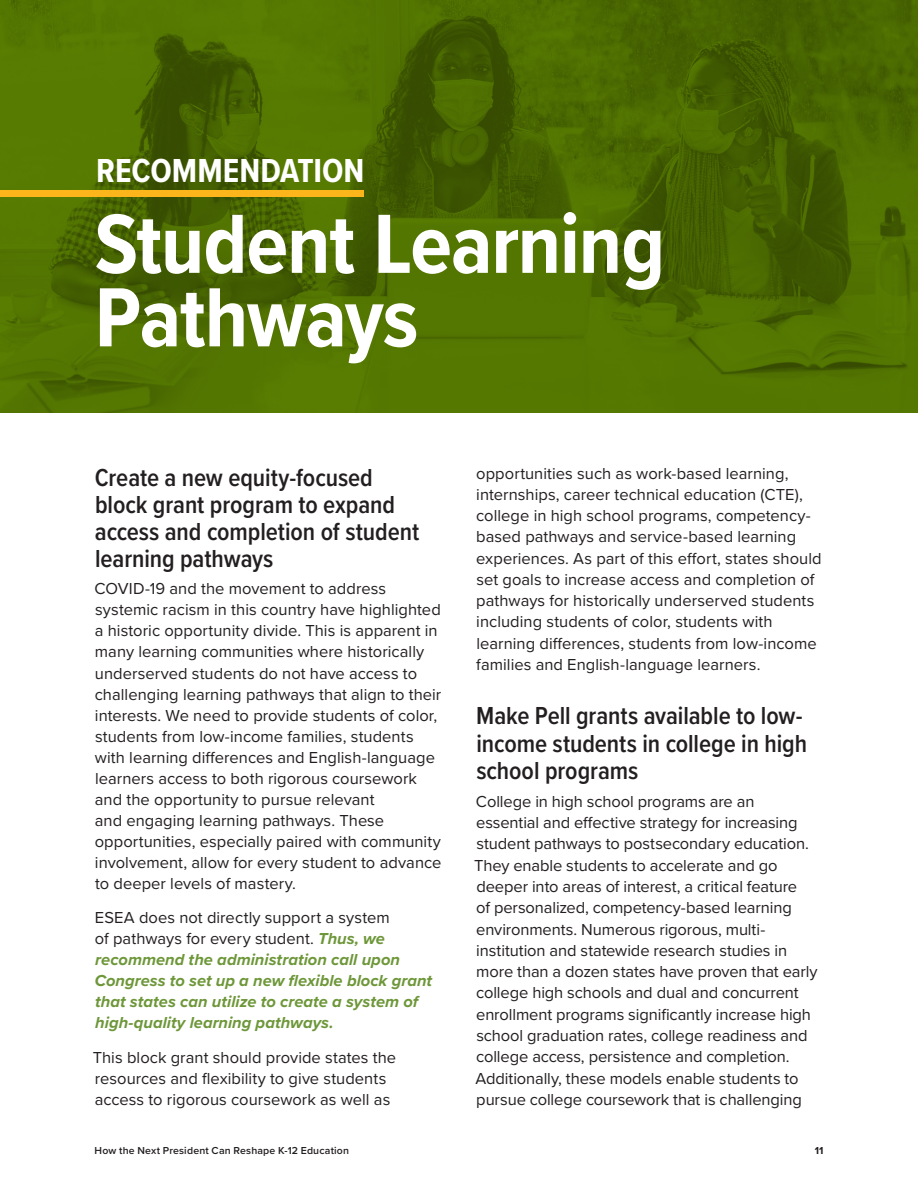
<style>
.page{position:relative;width:918px;height:1188px;background:#fff}
.page>*{position:absolute;margin:0;border:0;box-sizing:border-box;transform-origin:0 0}
.t1{font:700 87px/73.5px "Proxima Nova Cond";letter-spacing:-.015em;color:#fff}
.t2{font:700 34.5px "Proxima Nova Cond";color:#fff}
.t3{font:600 25.5px/27px "Proxima Nova Cond";letter-spacing:-.005em;color:#231f20}
.t4{font:16.5px/21.3px "Proxima Nova";color:#231f20}
.t5{font:italic 700 16.5px/21px "Proxima Nova";color:#6d9739}
.t6{font:600 10.5px "Proxima Nova";letter-spacing:.02em;color:#231f20}
.t7{font:700 10.5px "Proxima Nova";color:#231f20}
.s1{font-weight:400;font-style:normal;color:#231f20}
</style>
<div class="page">
<img style="left:0;top:0;width:918px;height:413px">
<div style="left:0;top:190px;width:364px;height:6px;background:#fcb61c"></div>
<h2 class="t2" style="left:96px;top:156px;width:270px">RECOMMENDATION</h2>
<h1 class="t1" style="left:95px;top:212px;width:572px">Student Learning<br>Pathways</h1>
<h3 class="t3" style="left:95px;top:465px;width:326px">Create a new equity-focused block grant program to expand access and completion of student learning pathways</h3>
<p class="t4" style="left:95px;top:579px;width:348px">COVID-19 and the movement to address systemic racism in this country have highlighted a historic opportunity divide. This is apparent in many learning communities where historically underserved students do not have access to challenging learning pathways that align to their interests. We need to provide students of color, students from low-income families, students with learning differences and English-language learners access to both rigorous coursework and the opportunity to pursue relevant<br>and engaging learning pathways. These opportunities, especially paired with community involvement, allow for every student to advance to deeper levels of mastery.</p>
<p class="t5" style="left:95px;top:908px;width:339px"><span class="s1">ESEA does not directly support a system<br>of pathways for every student.</span> Thus, we recommend the administration call upon Congress to set up a new flexible block grant that states can utilize to create a system of high-quality learning pathways.</p>
<p class="t4" style="left:93px;top:1047px;width:305px">This block grant should provide states the resources and flexibility to give students access to rigorous coursework as well as</p>
<p class="t4" style="left:476px;top:463px;width:347px">opportunities such as work-based learning, internships, career technical education (CTE), college in high school programs, competency&shy;based pathways and service-based learning experiences. As part of this effort, states should set goals to increase access and completion of pathways for historically underserved students including students of color, students with learning differences, students from low-income families and English-language learners.</p>
<h3 class="t3" style="left:476px;top:704px;width:332px">Make Pell grants available to low&shy;income students in college in high school programs</h3>
<p class="t4" style="left:474px;top:791px;width:345px">College in high school programs are an essential and effective strategy for increasing student pathways to postsecondary education.<br>They enable students to accelerate and go deeper into areas of interest, a critical feature<br>of personalized, competency-based learning environments. Numerous rigorous, multi&shy;institution and statewide research studies in more than a dozen states have proven that early college high schools and dual and concurrent enrollment programs significantly increase high school graduation rates, college readiness and college access, persistence and completion.<br>Additionally, these models enable students to pursue college coursework that is challenging</p>
<p class="t6" style="left:94px;top:1146px;width:256px">How the Next President Can Reshape K-12 Education</p>
<p class="t7" style="left:815px;top:1146px;width:10px">11</p>
</div>
